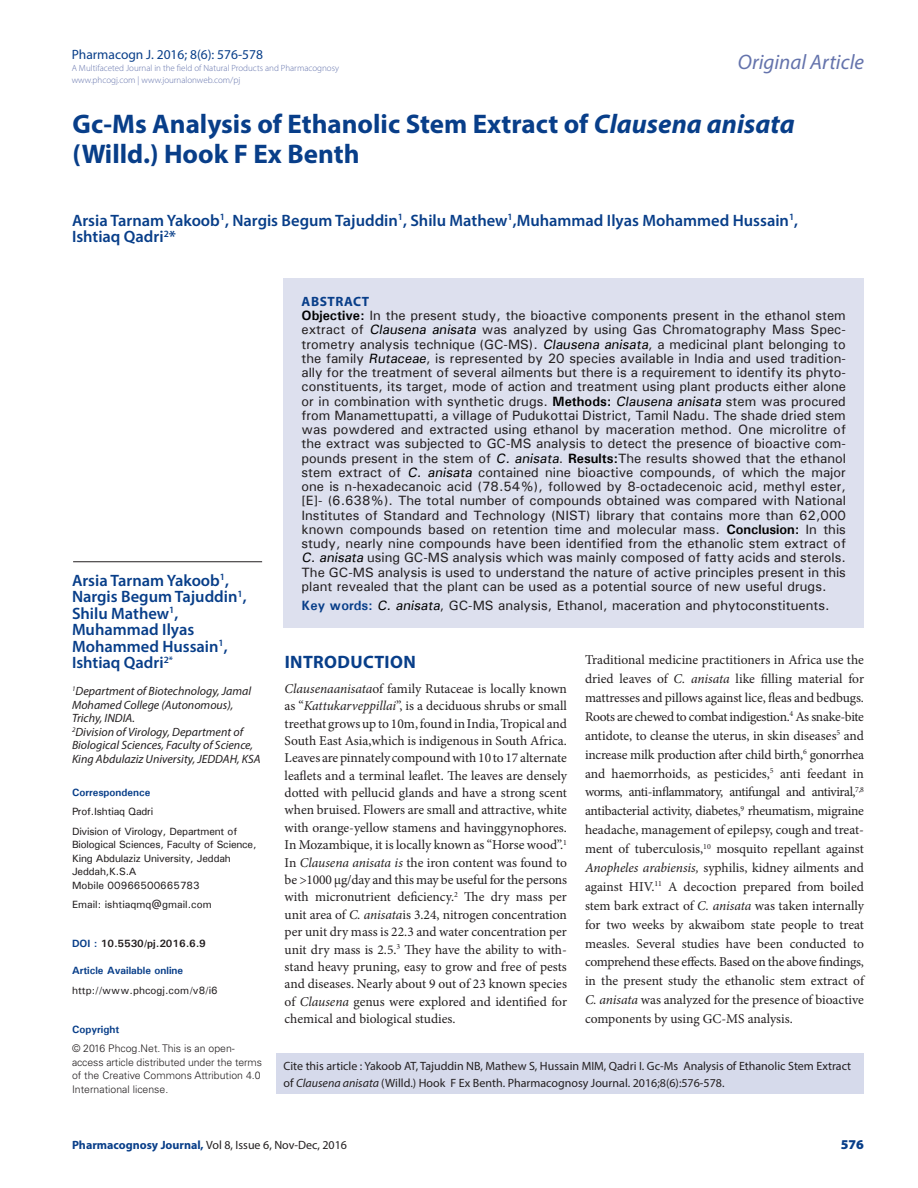
<style>
.page{position:relative;width:918px;height:1188px;background:#fff}
.page>*{position:absolute;margin:0;border:0;box-sizing:border-box;transform-origin:0 0}
.CT{font:700 27px/30px "Myriad Pro";color:#083e89}
.t1{font:italic 21px "Myriad Pro";color:#6473ac}
._1_HD{font:700 18px "Myriad Pro";letter-spacing:.02em;color:#083e89}
.CA{font:600 16.5px/16.5px "Myriad Pro";color:#083e89}
.TXT{font:13.5px/17.4px "Minion Pro";color:#231f20;text-align:justify}
.ABS_TXT{font:500 13.5px/14.2px "Univers";color:#231f20;text-align:justify}
.t2{font:13.5px "Myriad Pro";color:#083e89}
.ABS_HD{font:700 13.5px "Myriad Pro";letter-spacing:.04em;color:#083e89}
.RRH{font:900 13.5px "Myriad Pro";color:#083e89}
.CA_Aff{font:italic 12px/13.5px "Myriad Pro";color:#231f20}
.LRH{font:12px/16.5px "Myriad Pro";color:#231f20}
.RRH-2{font:12px "Myriad Pro";color:#231f20}
.ABS_AU_ADD{font:500 10.5px/13.5px "Univers";letter-spacing:-.02em;color:#231f20}
.ABS_AU_ADD-2{font:300 10.5px/13.5px "Univers LT Std";color:#231f20}
.ABS_AU_ADD-3{font:500 10.5px "Univers";color:#231f20}
.ABS_AU_ADD-4{font:700 10.5px "Univers";color:#083e89}
.ABS_AU_ADD-5{font:700 10.5px "Univers";color:#231f20}
.ABS_TXT-2{font:700 10.5px "Univers";color:#083e89}
.t3{font:300 9px/12px "Myriad Pro";color:#6473ac}
.s1{font-style:italic}
.s2{color:#083e89}
.s3{font-weight:700;color:#000}
.s4{font-style:italic;color:#000}
.s5{font-weight:700;color:#083e89}
</style>
<div class="page">
<div style="left:284px;top:278px;width:580px;height:350px;background:#dde0ee"></div>
<hr style="left:73px;top:561px;width:189px;height:1px;background:#231f20">
<div style="left:276px;top:1054px;width:588px;height:40px;background:#d6daeb"></div>
<p class="t2" style="left:72px;top:46px;width:193px">Pharmacogn J. 2016; 8(6): 576-578</p>
<p class="t3" style="left:72px;top:62px;width:269px">A Multifaceted Journal in the field of Natural Products and Pharmacognosy www.phcogj.com | www.journalonweb.com/pj</p>
<h2 class="t1" style="left:738px;top:49px;width:128px">Original Article</h2>
<p class="CT" style="left:73px;top:108px;width:724px">Gc-Ms Analysis of Ethanolic Stem Extract of <span class="s1">Clausena anisata </span>(Willd.) Hook F Ex Benth</p>
<p class="CA" style="left:72px;top:211px;width:728px">Arsia Tarnam Yakoob<sup>1</sup>, Nargis Begum Tajuddin<sup>1</sup>, Shilu Mathew<sup>1</sup>,Muhammad Ilyas Mohammed Hussain<sup>1</sup>,<br>Ishtiaq Qadri<sup>2</sup>*</p>
<p class="CA" style="left:72px;top:571px;width:176px">Arsia Tarnam Yakoob<sup>1</sup>,<br>Nargis Begum Tajuddin<sup>1</sup>,<br>Shilu Mathew<sup>1</sup>,<br>Muhammad Ilyas<br>Mohammed Hussain<sup>1</sup>,<br>Ishtiaq Qadri<sup>2*</sup></p>
<p class="CA_Aff" style="left:72px;top:684px;width:181px"><sup>1</sup>Department of Biotechnology, Jamal<br>Mohamed College (Autonomous),<br>Trichy, INDIA.</p>
<p class="CA_Aff" style="left:72px;top:725px;width:190px"><sup>2</sup>Division of Virology, Department of<br>Biological Sciences, Faculty of Science,<br>King Abdulaziz University, JEDDAH, KSA</p>
<p class="ABS_TXT-2" style="left:72px;top:785px;width:80px">Correspondence</p>
<p class="ABS_AU_ADD" style="left:72px;top:805px;width:83px">Prof.Ishtiaq Qadri</p>
<p class="ABS_AU_ADD" style="left:72px;top:824px;width:186px">Division of Virology, Department of<br>Biological Sciences, Faculty of Science,<br>King Abdulaziz University, Jeddah<br>Jeddah,K.S.A</p>
<p class="ABS_AU_ADD-3" style="left:72px;top:878px;width:129px">Mobile 00966500665783</p>
<p class="ABS_AU_ADD-3" style="left:72px;top:898px;width:142px">Email: ishtiaqmq@gmail.com</p>
<p class="ABS_AU_ADD-5" style="left:72px;top:937px;width:135px"><span class="s2">DOI :</span> 10.5530/pj.2016.6.9</p>
<p class="ABS_AU_ADD-4" style="left:72px;top:964px;width:113px">Article Available online</p>
<p class="ABS_AU_ADD-3" style="left:72px;top:983px;width:147px">http://www.phcogj.com/v8/i6</p>
<p class="ABS_AU_ADD-4" style="left:72px;top:1022px;width:49px">Copyright</p>
<p class="ABS_AU_ADD-2" style="left:72px;top:1042px;width:192px">© 2016 Phcog.Net. This is an open&shy;access article distributed under the terms of the Creative Commons Attribution 4.0<br>International license.</p>
<p class="ABS_HD" style="left:302px;top:292px;width:69px">ABSTRACT</p>
<p class="ABS_TXT" style="left:302px;top:308px;width:546px"><span class="s3">Objective:</span> In the present study, the bioactive components present in the ethanol stem extract of <span class="s4">Clausena anisata</span> was analyzed by using Gas Chromatography Mass Spec&shy;trometry analysis technique (GC-MS). <span class="s4">Clausena anisata</span>, a medicinal plant belonging to the family <span class="s4">Rutaceae</span>, is represented by 20 species available in India and used tradition&shy;ally for the treatment of several ailments but there is a requirement to identify its phyto&shy;constituents, its target, mode of action and treatment using plant products either alone or in combination with synthetic drugs. <span class="s3">Methods:</span> <span class="s4">Clausena anisata</span> stem was procured from Manamettupatti, a village of Pudukottai District, Tamil Nadu. The shade dried stem was powdered and extracted using ethanol by maceration method. One microlitre of the extract was subjected to GC-MS analysis to detect the presence of bioactive com&shy;pounds present in the stem of <span class="s4">C. anisata</span>. <span class="s3">Results:</span>The results showed that the ethanol stem extract of <span class="s4">C. anisata</span> contained nine bioactive compounds, of which the major one is n-hexadecanoic acid (78.54%), followed by 8-octadecenoic acid, methyl ester, [E]- (6.638%). The total number of compounds obtained was compared with National Institutes of Standard and Technology (NIST) library that contains more than 62,000 known compounds based on retention time and molecular mass. <span class="s3">Conclusion:</span> In this study, nearly nine compounds have been identified from the ethanolic stem extract of <span class="s4">C. anisata</span> using GC-MS analysis which was mainly composed of fatty acids and sterols.<br>The GC-MS analysis is used to understand the nature of active principles present in this plant revealed that the plant can be used as a potential source of new useful drugs.</p>
<p class="ABS_TXT" style="left:302px;top:598px;width:530px"><span class="s5">Key words:</span> <span class="s4">C. anisata</span>, GC-MS analysis, Ethanol, maceration and phytoconstituents.</p>
<p class="_1_HD" style="left:285px;top:650px;width:132px">INTRODUCTION</p>
<p class="TXT" style="left:285px;top:680px;width:284px"><span class="s1">Clausenaanisata</span>of family Rutaceae is locally known as “<span class="s1">Kattukarveppillai</span>”, is a deciduous shrubs or small treethat grows up to 10m, found in India, Tropical and South East Asia,which is indigenous in South Africa.<br>Leaves are pinnately compound with 10 to 17 alternate leaflets and a terminal leaflet. The leaves are densely dotted with pellucid glands and have a strong scent when bruised. Flowers are small and attractive, white with orange-yellow stamens and havinggynophores.<br>In Mozambique, it is locally known as “Horse wood”.<sup>1<br></sup>In <span class="s1">Clausena anisata is</span> the iron content was found to be &gt;1000 µg/day and this may be useful for the persons with micronutrient deficiency.<sup>2</sup> The dry mass per unit area of <span class="s1">C. anisata</span>is 3.24, nitrogen concentration per unit dry mass is 22.3 and water concentration per unit dry mass is 2.5.<sup>3</sup> They have the ability to with&shy;stand heavy pruning, easy to grow and free of pests and diseases. Nearly about 9 out of 23 known species of <span class="s1">Clausena</span> genus were explored and identified for chemical and biological studies.</p>
<p class="TXT" style="left:585px;top:651px;width:281px;line-height:18.9px">Traditional medicine practitioners in Africa use the dried leaves of <span class="s1">C. anisata</span> like filling material for mattresses and pillows against lice, fleas and bedbugs.<br>Roots are chewed to combat indigestion.<sup>4</sup> As snake-bite antidote, to cleanse the uterus, in skin diseases<sup>5</sup> and increase milk production after child birth,<sup>6</sup> gonorrhea and haemorrhoids, as pesticides,<sup>5</sup> anti feedant in worms, anti-inflammatory, antifungal and antiviral,<sup>7,8 </sup>antibacterial activity, diabetes,<sup>9</sup> rheumatism, migraine headache, management of epilepsy, cough and treat&shy;ment of tuberculosis,<sup>10</sup> mosquito repellant against <span class="s1">Anopheles arabiensis,</span> syphilis, kidney ailments and against HIV.<sup>11</sup> A decoction prepared from boiled stem bark extract of <span class="s1">C. anisata</span> was taken internally for two weeks by akwaibom state people to treat measles. Several studies have been conducted to comprehend these effects. Based on the above findings, in the present study the ethanolic stem extract of <span class="s1">C. anisata</span> was analyzed for the presence of bioactive components by using GC-MS analysis.</p>
<p class="LRH" style="left:284px;top:1058px;width:569px">Cite this article : Yakoob AT, Tajuddin NB, Mathew S, Hussain MIM, Qadri I. Gc-Ms Analysis of Ethanolic Stem Extract of <span class="s1">Clausena anisata</span> (Willd.) Hook F Ex Benth. Pharmacognosy Journal. 2016;8(6):576-578.</p>
<p class="RRH-2" style="left:72px;top:1138px;width:277px"><span class="s5">Pharmacognosy Journal,</span> Vol 8, Issue 6, Nov-Dec, 2016</p>
<p class="RRH" style="left:841px;top:1136px;width:25px">576</p>
</div>
